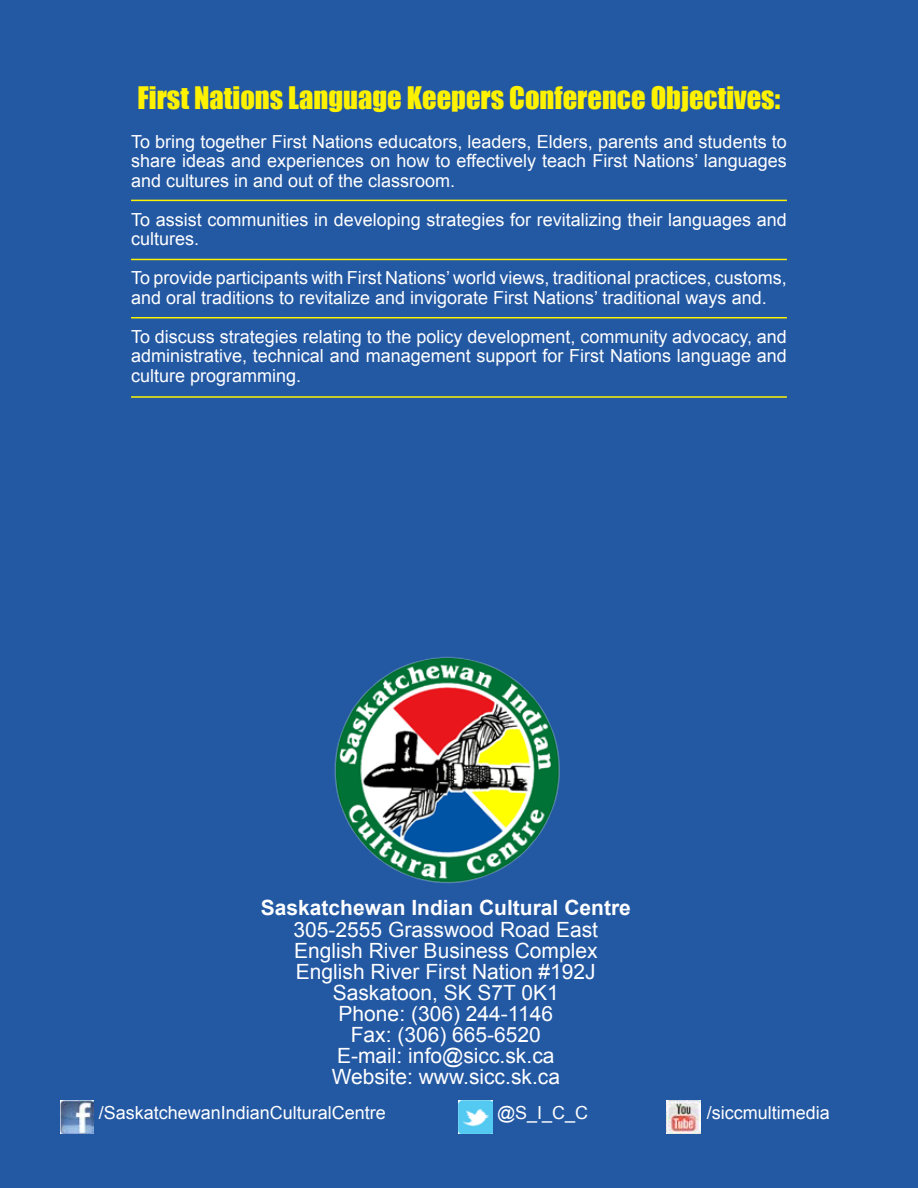
<style>
.page{position:relative;width:918px;height:1188px;background:#2358a3}
.page>*{position:absolute;margin:0;border:0;box-sizing:border-box;transform-origin:0 0}
.t1{font:28.5px "Impact";color:#fff200}
.t2{font:21px/21px "Arial";color:#fff;text-align:center}
.t3{font:700 21px "Arial";color:#fff}
.t4{font:18px/19.5px "Arial";color:#fff;text-align:justify}
</style>
<div class="page">
<img style="left:60px;top:1100px;width:34px;height:34px">
<img style="left:667px;top:1100px;width:34px;height:34px">
<img style="left:459px;top:1100px;width:34px;height:34px">
<img style="left:334px;top:656px;width:226px;height:228px">
<hr style="left:131px;top:200px;width:656px;height:1px;background:#fff200">
<hr style="left:131px;top:259px;width:656px;height:1px;background:#fff200">
<hr style="left:131px;top:317px;width:656px;height:1px;background:#fff200">
<hr style="left:131px;top:396px;width:656px;height:2px;background:#fff200">
<h1 class="t1" style="left:138px;top:76px;width:644px">First Nations Language Keepers Conference Objectives:</h1>
<p class="t4" style="left:131px;top:132px;width:657px">To bring together First Nations educators, leaders, Elders, parents and students to share ideas and experiences on how to effectively teach First Nations’ languages and cultures in and out of the classroom.</p>
<p class="t4" style="left:131px;top:210px;width:657px">To assist communities in developing strategies for revitalizing their languages and cultures.</p>
<p class="t4" style="left:131px;top:269px;width:657px">To provide participants with First Nations’ world views, traditional practices, customs, and oral traditions to revitalize and invigorate First Nations’ traditional ways and.</p>
<p class="t4" style="left:131px;top:327px;width:657px">To discuss strategies relating to the policy development, community advocacy, and administrative, technical and management support for First Nations language and culture programming.</p>
<p class="t3" style="left:261px;top:894px;width:371px">Saskatchewan Indian Cultural Centre</p>
<p class="t2" style="left:294px;top:919px;width:306px">305-2555 Grasswood Road East<br>English River Business Complex<br>English River First Nation #192J<br>Saskatoon, SK S7T 0K1<br>Phone: (306) 244-1146<br>Fax: (306) 665-6520<br>E-mail: info@sicc.sk.ca<br>Website: www.sicc.sk.ca</p>
<p class="t4" style="left:99px;top:1103px;width:289px">/SaskatchewanIndianCulturalCentre</p>
<p class="t4" style="left:497px;top:1103px;width:93px">@S_I_C_C</p>
<p class="t4" style="left:707px;top:1103px;width:125px">/siccmultimedia</p>
</div>
